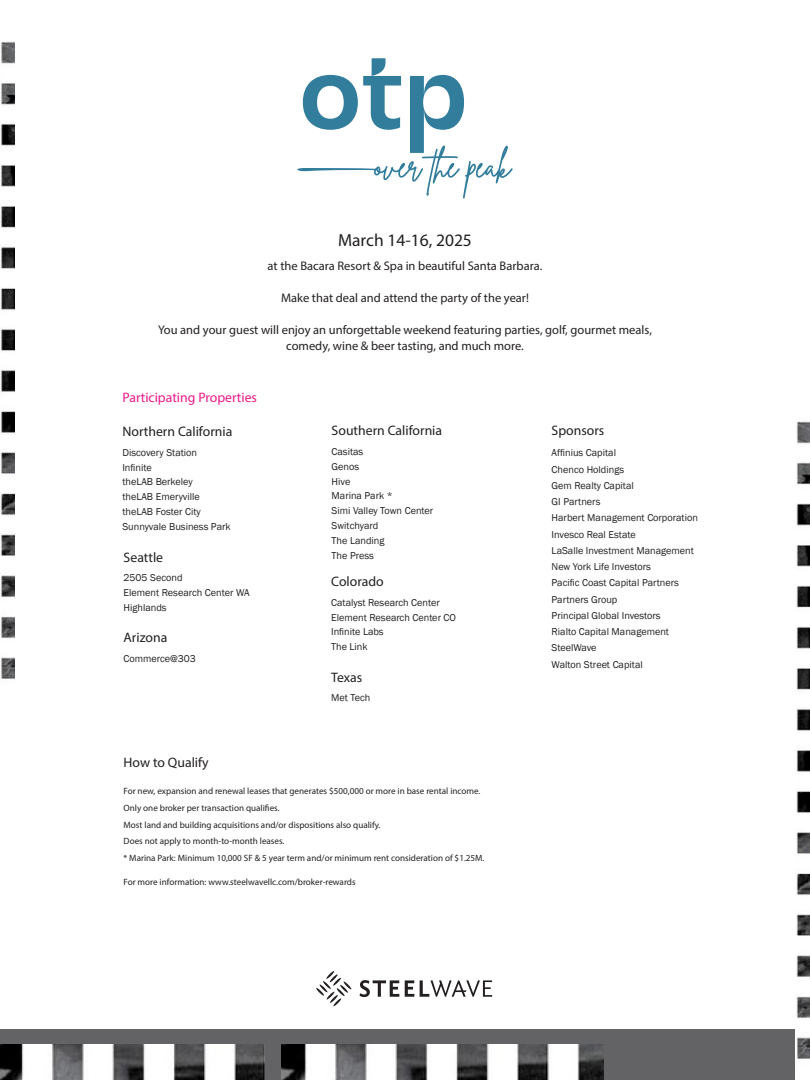
<style>
.page{position:relative;width:810px;height:1080px;background:#fff}
.page>*{position:absolute;margin:0;border:0;box-sizing:border-box;transform-origin:0 0}
.t1{font:17.5px "Myriad Pro";color:#231f20}
.t2{font:13.75px "Myriad Pro";color:#231f20}
.t3{font:13.75px "Myriad Pro";color:#ed198b}
.t4{font:12.5px/16px "Myriad Pro";color:#231f20;text-align:center}
.t5{font:10.25px/14.8px "Franklin Gothic";color:#231f20}
.t6{font:9.12px/16.9px "Myriad Pro";color:#231f20}
</style>
<div class="page">
<div style="left:0;top:1030px;width:810px;height:50px;background:#636366"></div>
<img style="left:281px;top:1044px;width:323px;height:36px">
<img style="left:0;top:1044px;width:265px;height:36px">
<img style="left:796px;top:421px;width:14px;height:659px">
<img style="left:0;top:41px;width:14px;height:638px">
<svg style="left:297px;top:58px;width:216px;height:140px"></svg>
<svg style="left:316px;top:971px;width:36px;height:36px"></svg>
<svg style="left:360px;top:980px;width:39px;height:17px"></svg>
<svg style="left:405px;top:980px;width:9px;height:17px"></svg>
<svg style="left:420px;top:980px;width:72px;height:17px"></svg>
<h1 class="t1" style="left:338px;top:229px;width:135px">March 14-16, 2025</h1>
<p class="t4" style="left:268px;top:257px;width:276px">at the Bacara Resort &amp; Spa in beautiful Santa Barbara.</p>
<p class="t4" style="left:281px;top:289px;width:249px">Make that deal and attend the party of the year!</p>
<p class="t4" style="left:158px;top:321px;width:495px">You and your guest will enjoy an unforgettable weekend featuring parties, golf, gourmet meals, comedy, wine &amp; beer tasting, and much more.</p>
<h2 class="t3" style="left:122px;top:388px;width:136px">Participating Properties</h2>
<h2 class="t2" style="left:552px;top:422px;width:54px">Sponsors</h2>
<p class="t5" style="left:552px;top:445px;width:148px;line-height:16.2px">Affinius Capital<br>Chenco Holdings<br>Gem Realty Capital<br>GI Partners<br>Harbert Management Corporation<br>Invesco Real Estate<br>LaSalle Investment Management<br>New York Life Investors<br>Pacific Coast Capital Partners<br>Partners Group<br>Principal Global Investors<br>Rialto Capital Management<br>SteelWave<br>Walton Street Capital</p>
<h2 class="t2" style="left:332px;top:422px;width:112px">Southern California</h2>
<p class="t5" style="left:332px;top:444px;width:103px">Casitas<br>Genos<br>Hive<br>Marina Park *<br>Simi Valley Town Center<br>Switchyard<br>The Landing<br>The Press</p>
<h2 class="t2" style="left:122px;top:423px;width:111px">Northern California</h2>
<p class="t5" style="left:122px;top:445px;width:110px">Discovery Station<br>Infinite<br>theLAB Berkeley<br>theLAB Emeryville theLAB Foster City<br>Sunnyvale Business Park</p>
<h2 class="t2" style="left:124px;top:549px;width:41px">Seattle</h2>
<p class="t5" style="left:124px;top:571px;width:128px">2505 Second<br>Element Research Center WA<br>Highlands</p>
<h2 class="t2" style="left:124px;top:629px;width:45px">Arizona</h2>
<p class="t5" style="left:124px;top:651px;width:74px">Commerce@303</p>
<h2 class="t2" style="left:331px;top:573px;width:54px">Colorado</h2>
<p class="t5" style="left:331px;top:595px;width:126px">Catalyst Research Center<br>Element Research Center CO<br>Infinite Labs<br>The Link</p>
<h2 class="t2" style="left:331px;top:669px;width:33px">Texas</h2>
<p class="t5" style="left:331px;top:691px;width:41px">Met Tech</p>
<h2 class="t2" style="left:124px;top:754px;width:87px">How to Qualify</h2>
<p class="t6" style="left:124px;top:782px;width:362px">For new, expansion and renewal leases that generates $500,000 or more in base rental income.<br>Only one broker per transaction qualifies.<br>Most land and building acquisitions and/or dispositions also qualify.<br>Does not apply to month-to-month leases.<br>* Marina Park: Minimum 10,000 SF &amp; 5 year term and/or minimum rent consideration of $1.25M.</p>
<p class="t6" style="left:124px;top:873px;width:234px">For more information: www.steelwavellc.com/broker-rewards</p>
</div>
